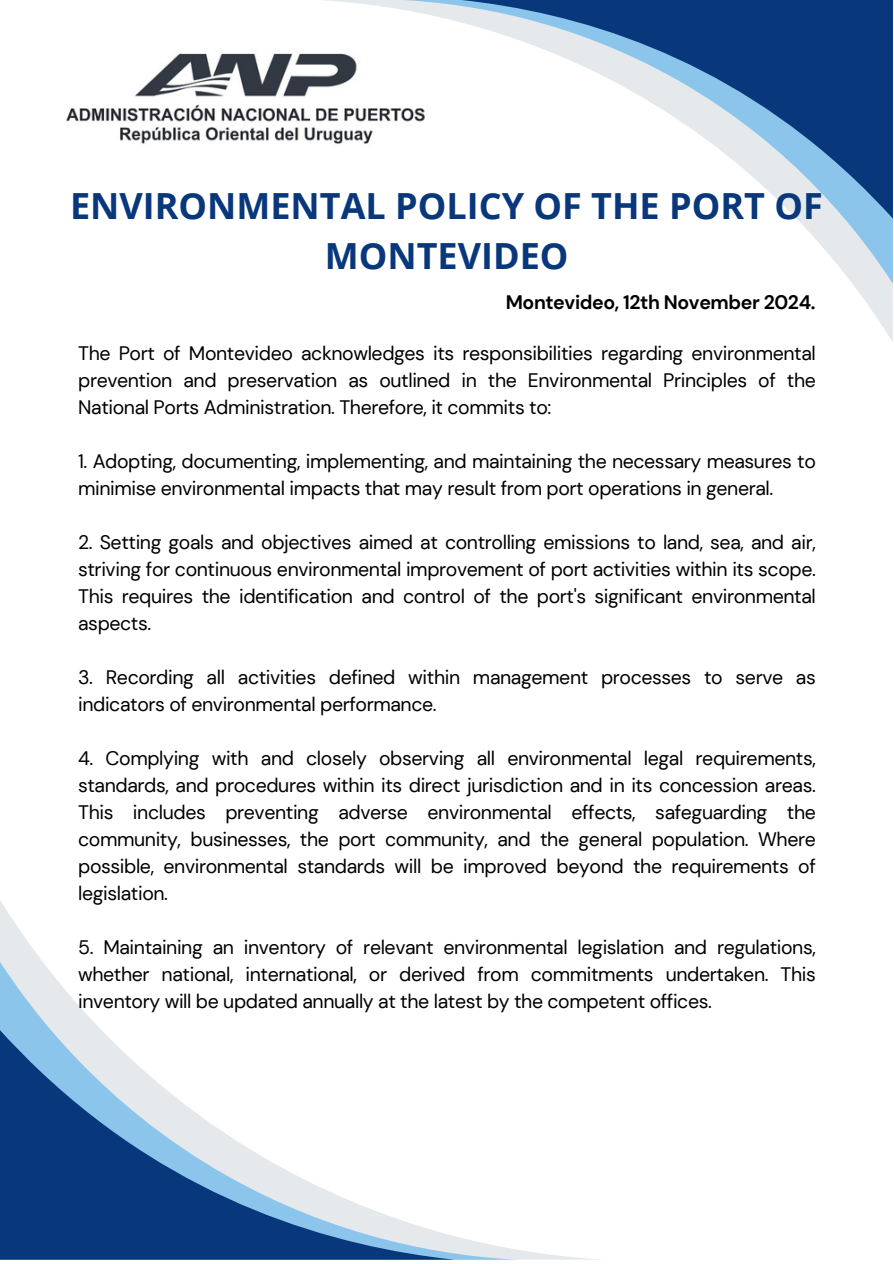
<style>
.page{position:relative;width:894px;height:1264px;background:#fff}
.page>*{position:absolute;margin:0;border:0;box-sizing:border-box;transform-origin:0 0}
.t1{font:700 36px/49.5px "Open Sans";color:#08377c;text-align:center}
.t2{font:19.5px/27px "DM Sans";letter-spacing:-.02em;color:#000;text-align:justify}
.t3{font:700 19.5px "DM Sans";letter-spacing:-.02em;color:#000}
</style>
<div class="page">
<svg style="left:0;top:900px;width:588px;height:359px"></svg>
<svg style="left:0;top:960px;width:517px;height:299px"></svg>
<svg style="left:0;top:1029px;width:454px;height:230px"></svg>
<svg style="left:324px;top:0;width:568px;height:341px"></svg>
<svg style="left:401px;top:0;width:491px;height:284px"></svg>
<svg style="left:460px;top:0;width:432px;height:219px"></svg>
<img style="left:66px;top:27px;width:380px;height:145px">
<p class="t1" style="left:70px;top:180px;width:754px">ENVIRONMENTAL POLICY OF THE PORT OF<br>MONTEVIDEO</p>
<p class="t3" style="left:505px;top:289px;width:311px">Montevideo, 12th November 2024.</p>
<p class="t2" style="left:78px;top:340px;width:739px">The Port of Montevideo acknowledges its responsibilities regarding environmental prevention and preservation as outlined in the Environmental Principles of the National Ports Administration. Therefore, it commits to:</p>
<h2 class="t2" style="left:78px;top:448px;width:739px">1. Adopting, documenting, implementing, and maintaining the necessary measures to minimise environmental impacts that may result from port operations in general.</h2>
<p class="t2" style="left:78px;top:529px;width:739px">2. Setting goals and objectives aimed at controlling emissions to land, sea, and air, striving for continuous environmental improvement of port activities within its scope.<br>This requires the identification and control of the port's significant environmental aspects.</p>
<h1 class="t2" style="left:78px;top:664px;width:739px">3. Recording all activities defined within management processes to serve as indicators of environmental performance.</h1>
<p class="t2" style="left:78px;top:745px;width:739px">4. Complying with and closely observing all environmental legal requirements, standards, and procedures within its direct jurisdiction and in its concession areas.<br>This includes preventing adverse environmental effects, safeguarding the community, businesses, the port community, and the general population. Where possible, environmental standards will be improved beyond the requirements of legislation.</p>
<p class="t2" style="left:78px;top:934px;width:739px">5. Maintaining an inventory of relevant environmental legislation and regulations, whether national, international, or derived from commitments undertaken. This inventory will be updated annually at the latest by the competent offices.</p>
</div>
